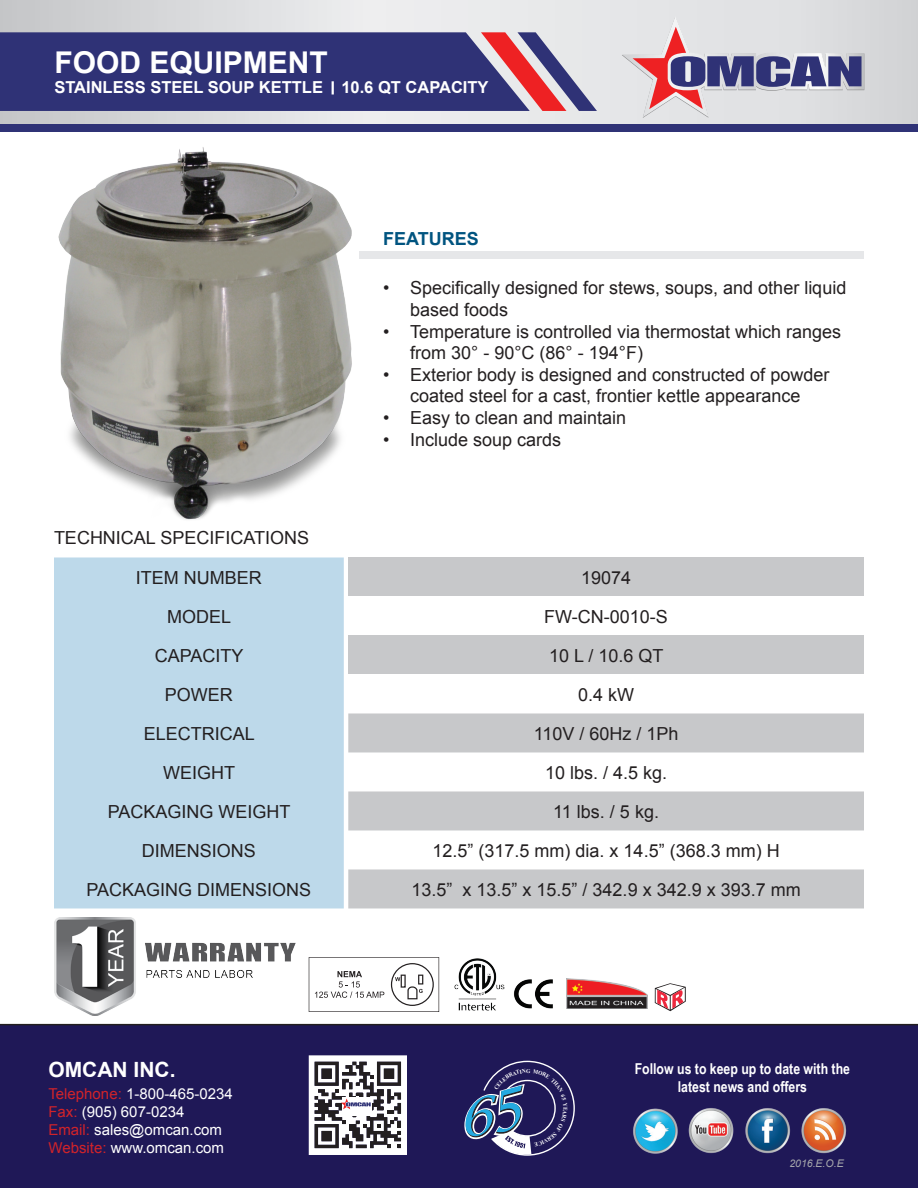
<style>
.page{position:relative;width:918px;height:1188px;background:#fff}
.page>*{position:absolute;margin:0;border:0;box-sizing:border-box;transform-origin:0 0}
.t1{font:700 30px "Arial";color:#fff}
.t2{font:700 21px "Arial";color:#fff}
.Table{font:18px/21.6px "Arial";color:#231f20}
.t3{font:700 18px "Arial";color:#005480}
.Table-2{font:700 16.5px "Arial";color:#fff}
.t4{font:15px "Arial";color:#fff}
.t5{font:700 15px/18px "Arial Narrow";color:#fff;text-align:center}
.t6{font:italic 10.5px "Arial";color:#a8a9ad}
.t7{font:700 5.7px "Times New Roman";color:#fff;scale:.95 1}
.s1{color:#d1232a}
</style>
<div class="page">
<div style="left:0;top:1024px;width:918px;height:164px;background:#1f1857"></div>
<img style="left:630px;top:1097px;width:239px;height:66px">
<svg style="left:309px;top:1055px;width:97px;height:100px"></svg>
<svg style="left:0;top:0;width:918px;height:124px;background:#dddee0"></svg>
<div style="left:0;top:124px;width:918px;height:7px;background:#2f3276"></div>
<svg style="left:622px;top:16px;width:242px;height:102px;background:#c1b6c4"></svg>
<div style="left:54px;top:557px;width:290px;height:351px;background:#bdd9ea"></div>
<div style="left:348px;top:557px;width:516px;height:39px;background:#c7c8ca"></div>
<div style="left:348px;top:635px;width:516px;height:39px;background:#c7c8ca"></div>
<svg style="left:348px;top:713px;width:516px;height:195px;fill:#c7c8ca"></svg>
<svg style="left:0;top:32px;width:597px;height:79px;background:#49437e"></svg>
<div style="left:360px;top:251px;width:504px;height:8px;background:#e6e7e9"></div>
<img style="left:58px;top:147px;width:302px;height:373px">
<img style="left:514px;top:979px;width:39px;height:30px">
<img style="left:567px;top:979px;width:80px;height:30px">
<svg style="left:655px;top:983px;width:31px;height:28px"></svg>
<svg style="left:309px;top:957px;width:130px;height:55px"></svg>
<img style="left:54px;top:918px;width:242px;height:97px">
<img style="left:454px;top:958px;width:51px;height:53px">
<svg style="left:462px;top:1061px;width:113px;height:95px;background:#4a4475"></svg>
<p class="t1" style="left:54px;top:42px;width:275px">FOOD EQUIPMENT</p>
<p class="Table-2" style="left:54px;top:77px;width:436px">STAINLESS STEEL SOUP KETTLE 10.6 QT CAPACITY</p>
<p class="Table" style="left:54px;top:527px;width:257px">TECHNICAL SPECIFICATIONS</p>
<p class="t3" style="left:383px;top:227px;width:97px">FEATURES</p>
<p class="Table" style="left:410px;top:277px;width:438px;text-indent:-27px">• Specifically designed for stews, soups, and other liquid based foods</p>
<p class="Table" style="left:410px;top:321px;width:433px;text-indent:-27px">• Temperature is controlled via thermostat which ranges from 30° - 90°C (86° - 194°F)</p>
<p class="Table" style="left:383px;top:364px;width:448px;text-align:center">• Exterior body is designed and constructed of powder coated steel for a cast, frontier kettle appearance</p>
<p class="Table" style="left:383px;top:407px;width:245px">• Easy to clean and maintain</p>
<p class="Table" style="left:383px;top:429px;width:180px">• Include soup cards</p>
<p class="Table" style="left:136px;top:567px;width:128px">ITEM NUMBER</p>
<p class="Table" style="left:581px;top:567px;width:52px">19074</p>
<p class="Table" style="left:167px;top:606px;width:66px">MODEL</p>
<p class="Table" style="left:544px;top:606px;width:125px">FW-CN-0010-S</p>
<p class="Table" style="left:155px;top:645px;width:90px">CAPACITY</p>
<p class="Table" style="left:549px;top:645px;width:116px">10 L / 10.6 QT</p>
<p class="Table" style="left:165px;top:684px;width:70px">POWER</p>
<p class="Table" style="left:578px;top:684px;width:58px">0.4 kW</p>
<p class="Table" style="left:144px;top:723px;width:113px">ELECTRICAL</p>
<p class="Table" style="left:534px;top:723px;width:146px">110V / 60Hz / 1Ph</p>
<p class="Table" style="left:163px;top:762px;width:73px">WEIGHT</p>
<p class="Table" style="left:545px;top:762px;width:124px">10 lbs. / 4.5 kg.</p>
<p class="Table" style="left:108px;top:801px;width:184px">PACKAGING WEIGHT</p>
<p class="Table" style="left:553px;top:801px;width:107px">11 lbs. / 5 kg.</p>
<p class="Table" style="left:142px;top:840px;width:116px">DIMENSIONS</p>
<p class="Table" style="left:433px;top:840px;width:349px">12.5” (317.5 mm) dia. x 14.5” (368.3 mm) H</p>
<p class="Table" style="left:87px;top:879px;width:226px">PACKAGING DIMENSIONS</p>
<p class="Table" style="left:412px;top:879px;width:391px">13.5” x 13.5” x 15.5” / 342.9 x 342.9 x 393.7 mm</p>
<p class="t2" style="left:48px;top:1042px;width:129px">OMCAN INC.</p>
<p class="t4" style="left:48px;top:1084px;width:186px"><span class="s1">Telephone:</span> 1-800-465-0234</p>
<p class="t4" style="left:48px;top:1102px;width:137px"><span class="s1">Fax:</span> (905) 607-0234</p>
<p class="t4" style="left:48px;top:1120px;width:175px"><span class="s1">Email:</span> sales@omcan.com</p>
<p class="t4" style="left:48px;top:1138px;width:177px"><span class="s1">Website:</span> www.omcan.com</p>
<p class="t2" style="left:48px;top:1056px;width:129px">OMCAN INC.</p>
<p class="t5" style="left:635px;top:1059px;width:217px">Follow us to keep up to date with the latest news and offers</p>
<p class="t7" style="left:526px;top:1067px;width:6px">G</p>
<p class="t6" style="left:789px;top:1157px;width:56px">2016.E.O.E</p>
</div>
